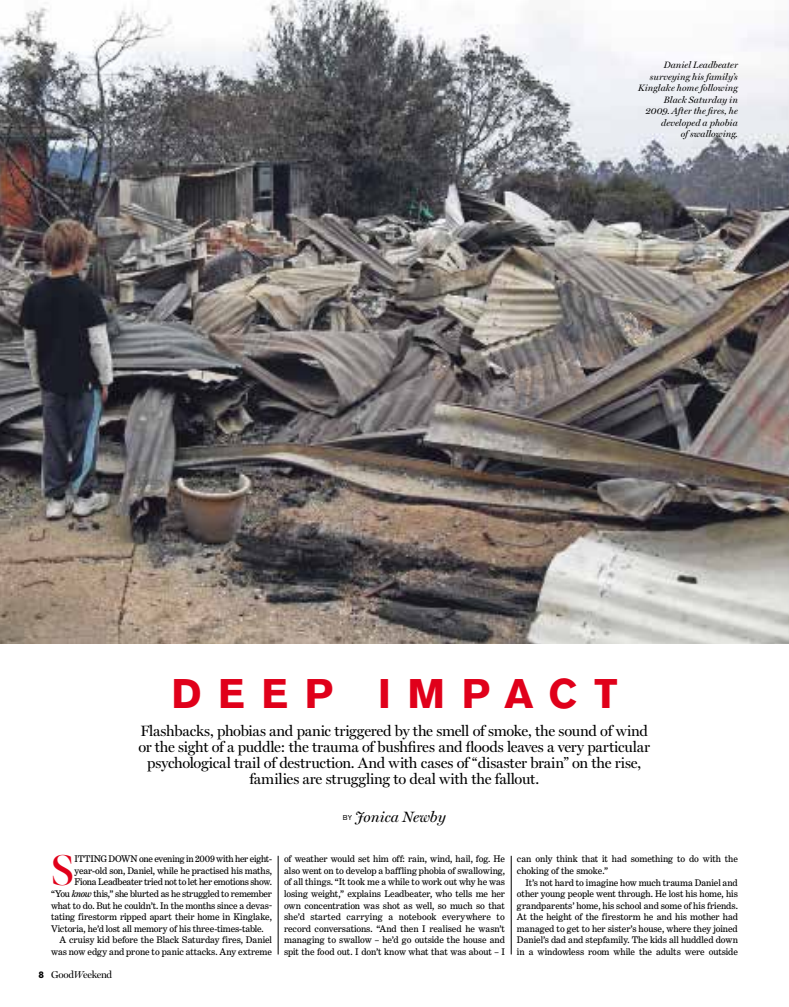
<style>
.page{position:relative;width:789px;height:1007px;background:#fff}
.page>*{position:absolute;margin:0;border:0;box-sizing:border-box;transform-origin:0 0}
.t1{font:500 42.6px "Acta Display";color:#e0001a}
.t2{font:700 41px "Akzidenz Grotesk BQ";letter-spacing:.405em;color:#e0001a}
.t3{font:15px/16px "Miller Display";letter-spacing:-.015em;color:#000;text-align:center}
.t4{font:italic 15px "Miller Display";color:#000}
.t5{font:10px "Miller Display";letter-spacing:-.025em;color:#000}
.t6{font:9.7px/11.5px "Benton Modern Text Three";letter-spacing:-.015em;color:#000;text-align:justify}
.t7{font:italic 9.3px/11.5px "Miller Display";letter-spacing:.005em;color:#000;text-align:right}
.s1{font-family:"Akzidenz Grotesk BQ";font-style:normal;font-size:7px}
.s2{font-style:italic}
.s3{font-family:"Akzidenz Grotesk BQ";font-weight:700;font-size:9.5px}
</style>
<div class="page">
<img style="left:0;top:0;width:788px;height:643px">
<hr style="left:510px;top:855px;width:1px;height:99px;background:#000">
<hr style="left:278px;top:855px;width:1px;height:99px;background:#000">
<p class="t7" style="left:637px;top:59px;width:101px">Daniel Leadbeater surveying his family’s<br>Kinglake home following<br>Black Saturday in<br>2009. After the fires, he developed a phobia<br>of swallowing.</p>
<h2 class="t2" style="left:171px;top:670px;width:447px">DEEP IMPACT</h2>
<p class="t3" style="left:138px;top:722px;width:513px">Flashbacks, phobias and panic triggered by the smell of smoke, the sound of wind or the sight of a puddle: the trauma of bushfires and floods leaves a very particular psychological trail of destruction. And with cases of “disaster brain” on the rise, families are struggling to deal with the fallout.</p>
<h3 class="t4" style="left:342px;top:808px;width:104px"><span class="s1">BY</span> Jonica Newby</h3>
<h1 class="t1" style="left:51px;top:845px;width:25px">S</h1>
<p class="t6" style="left:74px;top:853px;width:199px">ITTING DOWN one evening in 2009 with her eight-</p>
<p class="t6" style="left:74px;top:864px;width:199px">year-old son, Daniel, while he practised his maths,</p>
<p class="t6" style="left:74px;top:876px;width:199px">Fiona Leadbeater tried not to let her emotions show.</p>
<p class="t6" style="left:51px;top:887px;width:222px">“You <span class="s2">know</span> this,” she blurted as he struggled to remember</p>
<p class="t6" style="left:51px;top:899px;width:222px">what to do. But he couldn’t. In the months since a devas-</p>
<p class="t6" style="left:51px;top:910px;width:222px">tating firestorm ripped apart their home in Kinglake,</p>
<p class="t6" style="left:51px;top:922px;width:214px">Victoria, he’d lost all memory of his three-times-table.</p>
<p class="t6" style="left:60px;top:933px;width:214px">A cruisy kid before the Black Saturday fires, Daniel</p>
<p class="t6" style="left:51px;top:945px;width:222px">was now edgy and prone to panic attacks. Any extreme</p>
<p class="t5" style="left:38px;top:968px;width:75px"><span class="s3">8</span> Good<span class="s2">W</span>eekend</p>
<p class="t6" style="left:284px;top:853px;width:222px">of weather would set him off: rain, wind, hail, fog. He also went on to develop a baffling phobia of swallowing, of all things. “It took me a while to work out why he was losing weight,” explains Leadbeater, who tells me her own concentration was shot as well, so much so that she’d started carrying a notebook everywhere to record conversations. “And then I realised he wasn’t managing to swallow – he’d go outside the house and spit the food out. I don’t know what that was about – I</p>
<p class="t6" style="left:516px;top:853px;width:222px">can only think that it had something to do with the choking of the smoke.”</p>
<p class="t6" style="left:516px;top:876px;width:222px;text-indent:9px">It’s not hard to imagine how much trauma Daniel and other young people went through. He lost his home, his grandparents’ home, his school and some of his friends.<br>At the height of the firestorm he and his mother had managed to get to her sister’s house, where they joined Daniel’s dad and stepfamily. The kids all huddled down in a windowless room while the adults were outside</p>
</div>
